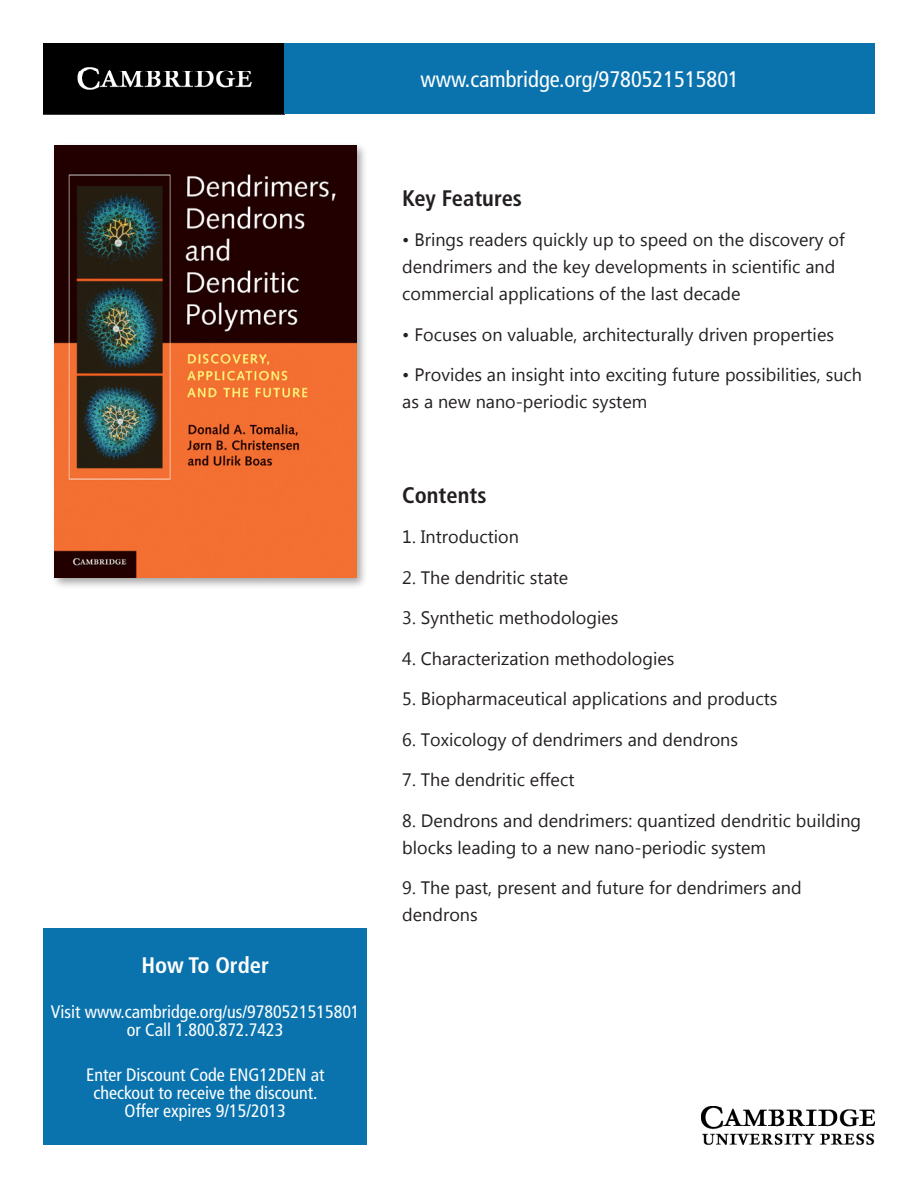
<style>
.page{position:relative;width:918px;height:1188px;background:#fff}
.page>*{position:absolute;margin:0;border:0;box-sizing:border-box;transform-origin:0 0}
.url{font:condensed 22.5px "Frutiger LT Std";color:#fff}
.heading{font:700 condensed 22.5px "Frutiger LT Std";color:#231f20}
.order_heading{font:700 condensed 22.5px "Frutiger LT Std";color:#fff}
.contents{font:18px/27px "Microsoft New Tai Lue";color:#231f20}
.key_features{font:18px/27px "Microsoft New Tai Lue";color:#231f20}
.order_pad_top{font:condensed 18px/18px "Frutiger LT Std";color:#fff;text-align:center}
.order{font:condensed 18px "Frutiger LT Std";color:#fff}
</style>
<div class="page">
<img style="left:43px;top:43px;width:242px;height:71px">
<div style="left:285px;top:43px;width:590px;height:71px;background:#0a73ae"></div>
<img style="left:702px;top:1106px;width:173px;height:39px">
<div style="left:43px;top:929px;width:324px;height:216px;background:#0a73ae"></div>
<div style="left:51px;top:142px;width:317px;height:447px;background:#231f20;opacity:.4"></div>
<img style="left:54px;top:146px;width:302px;height:432px">
<p class="order_heading" style="left:141px;top:952px;width:129px">How To Order</p>
<p class="order_pad_top" style="left:51px;top:1003px;width:310px">Visit www.cambridge.org/us/9780521515801</p>
<p class="order" style="left:127px;top:1020px;width:158px">or Call 1.800.872.7423</p>
<p class="order_pad_top" style="left:86px;top:1066px;width:240px">Enter Discount Code ENG12DEN at checkout to receive the discount.<br>Offer expires 9/15/2013</p>
<p class="url" style="left:420px;top:66px;width:320px">www.cambridge.org/9780521515801</p>
<p class="heading" style="left:402px;top:185px;width:121px">Key Features</p>
<p class="key_features" style="left:402px;top:228px;width:444px">• Brings readers quickly up to speed on the discovery of dendrimers and the key developments in scientific and commercial applications of the last decade</p>
<p class="key_features" style="left:402px;top:322px;width:433px">• Focuses on valuable, architecturally driven properties</p>
<p class="key_features" style="left:402px;top:363px;width:461px">• Provides an insight into exciting future possibilities, such as a new nano-periodic system</p>
<p class="heading" style="left:402px;top:482px;width:86px">Contents</p>
<p class="contents" style="left:402px;top:525px;width:118px">1. Introduction</p>
<p class="contents" style="left:402px;top:565px;width:168px">2. The dendritic state</p>
<p class="contents" style="left:402px;top:606px;width:218px">3. Synthetic methodologies</p>
<p class="contents" style="left:402px;top:646px;width:274px">4. Characterization methodologies</p>
<p class="contents" style="left:402px;top:687px;width:377px">5. Biopharmaceutical applications and products</p>
<p class="contents" style="left:402px;top:727px;width:337px">6. Toxicology of dendrimers and dendrons</p>
<p class="contents" style="left:402px;top:768px;width:174px">7. The dendritic effect</p>
<p class="contents" style="left:402px;top:808px;width:460px">8. Dendrons and dendrimers: quantized dendritic building blocks leading to a new nano-periodic system</p>
<p class="contents" style="left:402px;top:876px;width:401px">9. The past, present and future for dendrimers and dendrons</p>
</div>
